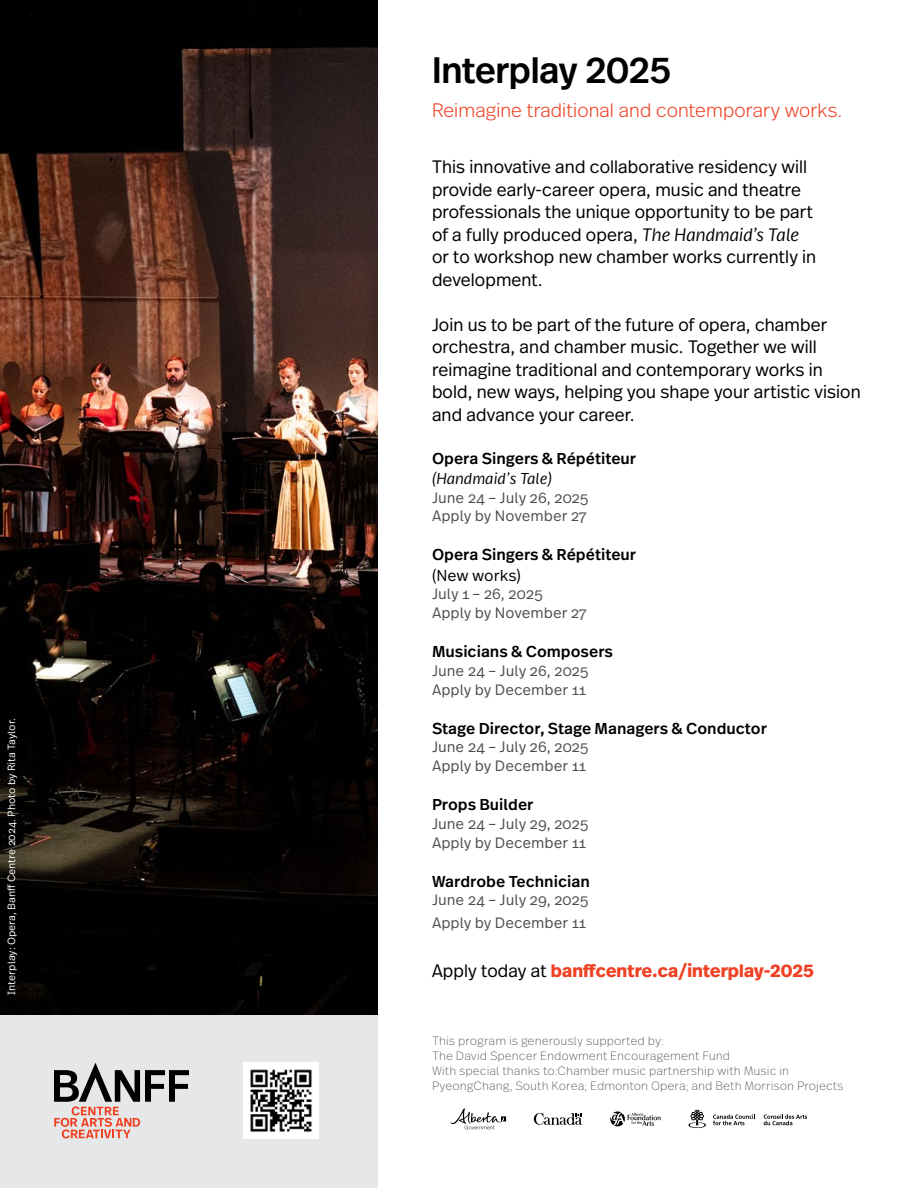
<style>
.page{position:relative;width:918px;height:1188px;background:#fff}
.page>*{position:absolute;margin:0;border:0;box-sizing:border-box;transform-origin:0 0}
.t1{font:500 36.75px "Real Head Pro";letter-spacing:-.01em;color:#000}
.t2{font:300 19.5px "Real Head Pro";letter-spacing:.005em;color:#ef4123}
.t3{font:300 18px/22.5px "Real Head Pro";letter-spacing:.005em;color:#000}
.t4{font:700 18px "Real Head Pro";letter-spacing:.005em;color:#ef4123}
.t5{font:500 15.75px "Real Text Pro";color:#000}
.t6{font:italic 300 15.75px "Real Text Pro";color:#000}
.t7{font:300 15.75px "Real Text Pro";letter-spacing:-.005em;color:#000}
.t8{font:300 15px/18.8px "Real Text Pro";color:#4d4d4f}
.t9{font:200 12px/15px "Real Text Pro";color:#4d4d4f}
.t10{font:300 10.5px "Real Text Pro";color:#fff}
.s1{font-style:italic}
.s2{font-weight:300;color:#000}
</style>
<div class="page">
<img style="left:0;top:0;width:378px;height:1015px">
<div style="left:0;top:1015px;width:378px;height:173px;background:#e6e7e8"></div>
<svg style="left:54px;top:1063px;width:135px;height:75px"></svg>
<img style="left:243px;top:1063px;width:76px;height:75px">
<svg style="left:534px;top:1113px;width:49px;height:12px"></svg>
<svg style="left:610px;top:1111px;width:51px;height:15px"></svg>
<svg style="left:688px;top:1110px;width:18px;height:18px"></svg>
<svg style="left:713px;top:1114px;width:42px;height:11px"></svg>
<svg style="left:764px;top:1114px;width:43px;height:11px"></svg>
<svg style="left:450px;top:1108px;width:56px;height:21px"></svg>
<p class="t10" style="left:4px;top:995px;width:278px;rotate:-90deg">Interplay: Opera, Banff Centre 2024. Photo by Rita Taylor.</p>
<h1 class="t1" style="left:432px;top:45px;width:241px">Interplay 2025</h1>
<p class="t2" style="left:432px;top:97px;width:412px">Reimagine traditional and contemporary works.</p>
<p class="t3" style="left:432px;top:155px;width:386px">This innovative and collaborative residency will provide early-career opera, music and theatre professionals the unique opportunity to be part of a fully produced opera, <span class="s1">The Handmaid’s Tale </span>or to workshop new chamber works currently in development.</p>
<p class="t3" style="left:432px;top:313px;width:430px">Join us to be part of the future of opera, chamber orchestra, and chamber music. Together we will reimagine traditional and contemporary works in bold, new ways, helping you shape your artistic vision and advance your career.</p>
<p class="t5" style="left:432px;top:447px;width:206px">Opera Singers &amp; Répétiteur</p>
<p class="t6" style="left:432px;top:467px;width:122px">(Handmaid’s Tale)</p>
<p class="t8" style="left:432px;top:487px;width:158px">June 24 – July 26, 2025<br>Apply by November 27</p>
<p class="t5" style="left:432px;top:544px;width:206px">Opera Singers &amp; Répétiteur</p>
<p class="t7" style="left:432px;top:564px;width:90px">(New works)</p>
<p class="t8" style="left:432px;top:584px;width:156px">July 1 – 26, 2025<br>Apply by November 27</p>
<p class="t5" style="left:432px;top:641px;width:182px">Musicians &amp; Composers</p>
<p class="t8" style="left:432px;top:661px;width:158px">June 24 – July 26, 2025<br>Apply by December 11</p>
<p class="t5" style="left:432px;top:717px;width:337px">Stage Director, Stage Managers &amp; Conductor</p>
<p class="t8" style="left:432px;top:737px;width:158px">June 24 – July 26, 2025<br>Apply by December 11</p>
<p class="t5" style="left:432px;top:794px;width:103px">Props Builder</p>
<p class="t8" style="left:432px;top:814px;width:158px">June 24 – July 29, 2025<br>Apply by December 11</p>
<p class="t5" style="left:432px;top:870px;width:159px">Wardrobe Technician</p>
<p class="t8" style="left:432px;top:888px;width:158px;line-height:22.5px">June 24 – July 29, 2025<br>Apply by December 11</p>
<p class="t4" style="left:432px;top:958px;width:383px"><span class="s2">Apply today at</span> banffcentre.ca/interplay-2025</p>
<p class="t9" style="left:432px;top:1033px;width:413px">This program is generously supported by:<br>The David Spencer Endowment Encouragement Fund<br>With special thanks to:Chamber music partnership with Music in PyeongChang, South Korea; Edmonton Opera; and Beth Morrison Projects</p>
</div>
